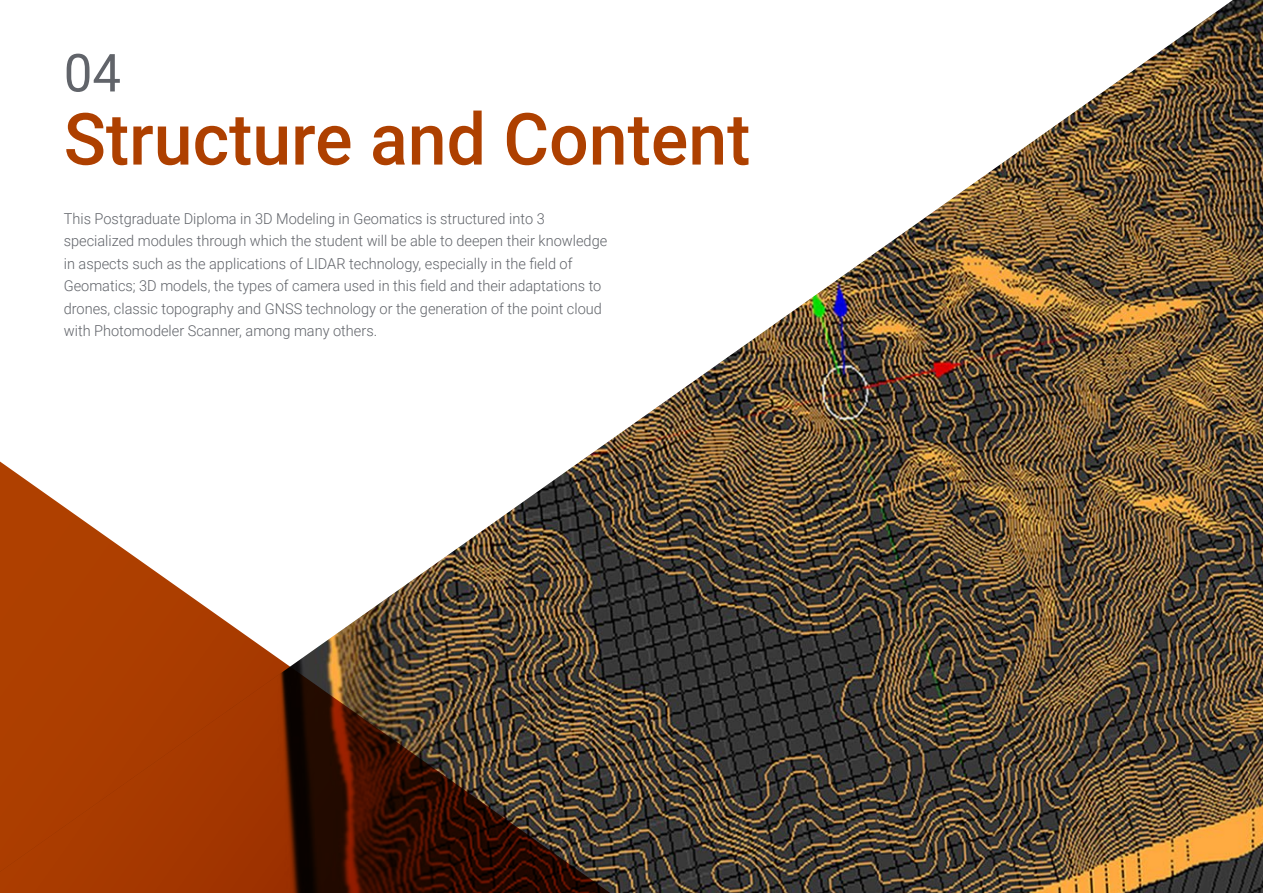
<style>
.page{position:relative;width:1263px;height:893px;background:#fff}
.page>*{position:absolute;margin:0;border:0;box-sizing:border-box;transform-origin:0 0}
.t1{font:500 72px "Roboto";color:#ae4000}
.t2{font:52.5px "Roboto";color:#61646a}
.t3{font:300 15px/22.5px "Roboto";color:#61646a}
</style>
<div class="page">
<img style="left:602px;top:0;width:661px;height:893px">
<img style="left:0;top:446px;width:640px;height:447px">
<h2 class="t2" style="left:64px;top:36px;width:59px">04</h2>
<h1 class="t1" style="left:64px;top:89px;width:688px">Structure and Content</h1>
<p class="t3" style="left:64px;top:207px;width:545px">This Postgraduate Diploma in 3D Modeling in Geomatics is structured into 3 specialized modules through which the student will be able to deepen their knowledge in aspects such as the applications of LIDAR technology, especially in the field of Geomatics; 3D models, the types of camera used in this field and their adaptations to drones, classic topography and GNSS technology or the generation of the point cloud with Photomodeler Scanner, among many others.</p>
</div>
